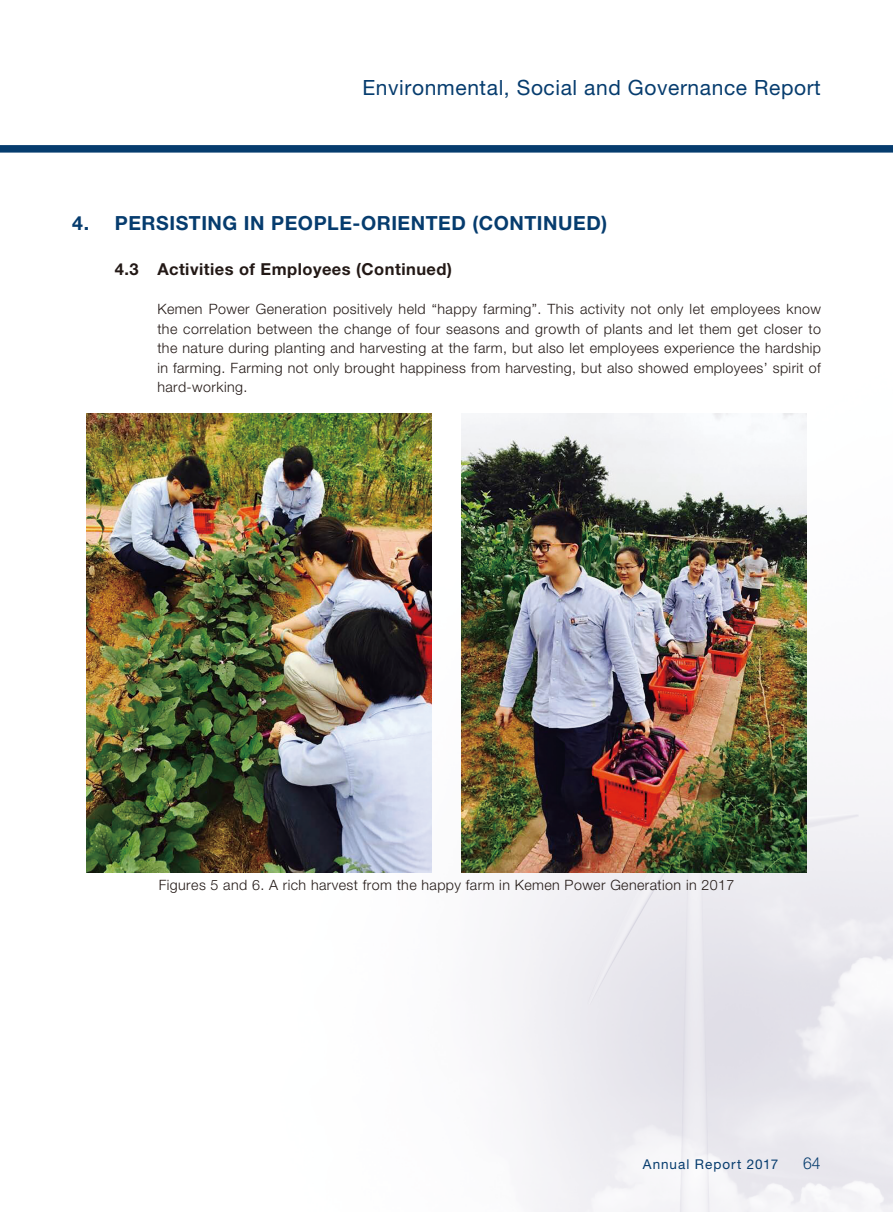
<style>
.page{position:relative;width:893px;height:1212px;background:#fff}
.page>*{position:absolute;margin:0;border:0;box-sizing:border-box;transform-origin:0 0}
.t1{font:21px "Helvetica Neue LT Std";letter-spacing:.03em;color:#063c6e}
.t2{font:700 19.5px "Helvetica Neue LT Std";letter-spacing:.03em;color:#063c6e}
.t3{font:700 16.5px "Helvetica Neue LT Std";letter-spacing:.03em;color:#231916}
.t4{font:300 16.5px "Helvetica Neue LT Std";color:#063c6e;scale:.95 1}
.t5{font:300 14.25px/19.5px "Helvetica Neue LT Std";letter-spacing:.03em;color:#231916;text-align:justify}
.t6{font:13.5px "Helvetica Neue LT Std";letter-spacing:.075em;color:#063c6e}
</style>
<div class="page">
<img style="left:171px;top:413px;width:722px;height:799px">
<div style="left:0;top:145px;width:893px;height:8px;background:#063c6e"></div>
<img style="left:87px;top:413px;width:345px;height:459px">
<img style="left:461px;top:413px;width:345px;height:459px">
<h1 class="t1" style="left:362px;top:75px;width:460px">Environmental, Social and Governance Report</h1>
<h2 class="t2" style="left:72px;top:211px;width:18px">4.</h2>
<h2 class="t2" style="left:115px;top:211px;width:494px">PERSISTING IN PEOPLE-ORIENTED (CONTINUED(</h2>
<p class="t3" style="left:115px;top:259px;width:25px">4.3</p>
<p class="t3" style="left:157px;top:259px;width:296px">Activities of Employees (Continued(</p>
<p class="t5" style="left:157px;top:299px;width:665px">Kemen Power Generation positively held “happy farming .” This activity not only let employees know the correlation between the change of four seasons and growth of plants and let them get closer to the nature during planting and harvesting at the farm, but also let employees experience the hardship in farming. Farming not only brought happiness from harvesting, but also showed employees’ spirit of hard-working.</p>
<p class="t5" style="left:159px;top:875px;width:577px">Figures 5 and 6. A rich harvest from the happy farm in Kemen Power Generation in 2017</p>
<p class="t6" style="left:643px;top:1156px;width:137px">Annual Report 2017</p>
<p class="t4" style="left:803px;top:1153px;width:20px">64</p>
</div>
